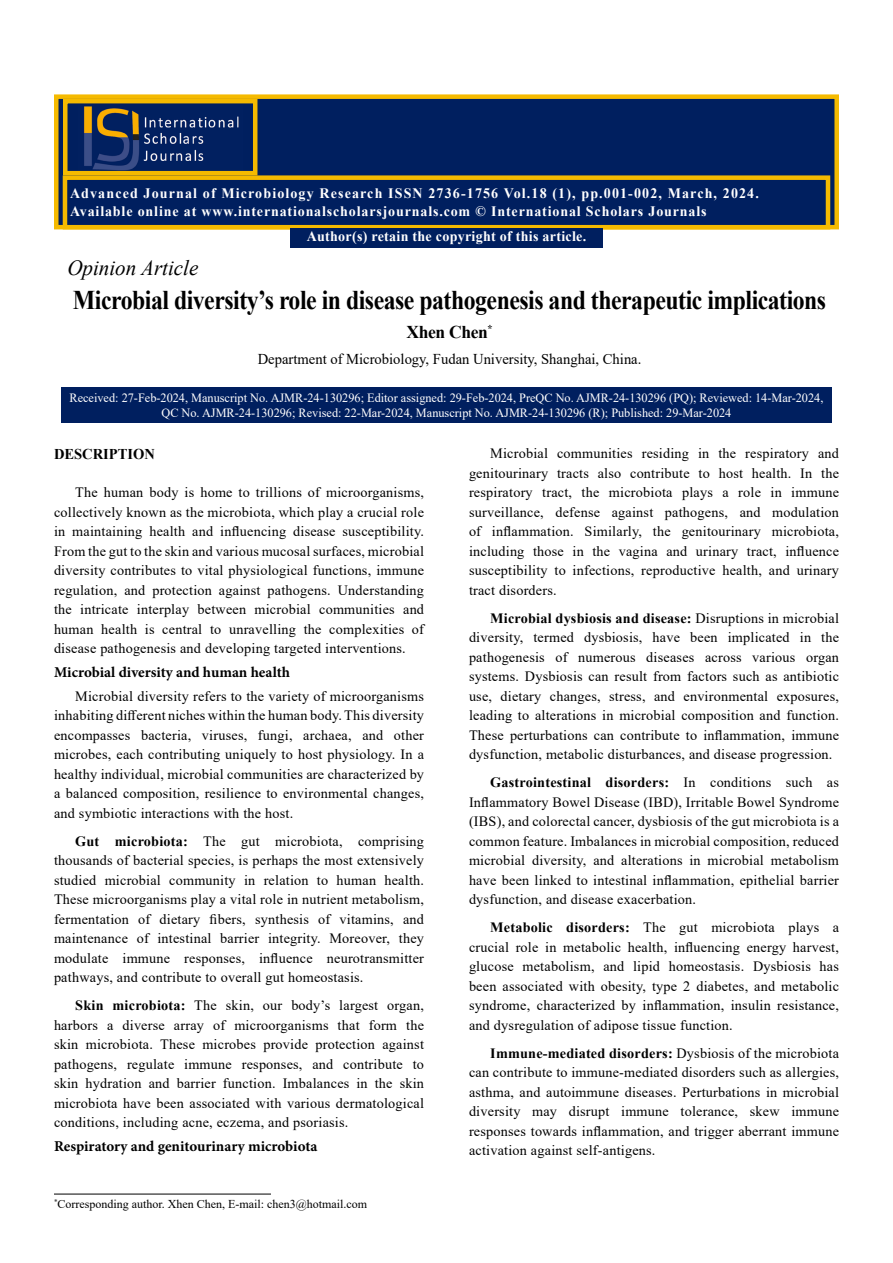
<style>
.page{position:relative;width:893px;height:1263px;background:#fff}
.page>*{position:absolute;margin:0;border:0;box-sizing:border-box;transform-origin:0 0}
.t1{font:700 27px "Times New Roman";letter-spacing:-.02em;color:#000;scale:.88 1}
.t2{font:italic 21.6px "Times New Roman";color:#000}
.t3{font:700 18px "Times New Roman";letter-spacing:-.02em;color:#000}
.t4{font:700 15px "Minion Pro";color:#000}
.t5{font:15px "Times New Roman";color:#000}
.t6{font:700 15px "Times New Roman";color:#000}
.t7{font:700 14.4px/17.2px "Times New Roman";letter-spacing:.06em;color:#fff}
.t8{font:700 14.4px "Times New Roman";letter-spacing:.02em;color:#fff}
.t9{font:14.25px/19.5px "Times New Roman";letter-spacing:.015em;color:#000;text-align:justify}
.t10{font:12.6px/15.1px "Times New Roman";color:#fff;text-align:center}
.t11{font:12px "Times New Roman";color:#000}
.s1{font-weight:700}
</style>
<div class="page">
<div style="left:54px;top:94px;width:785px;height:135px;background:#001f5f;border:4px solid #f5ba00"></div>
<div style="left:63px;top:175px;width:767px;height:54px;background:#001f5f;border:4px solid #f5ba00"></div>
<img style="left:84px;top:106px;width:155px;height:64px">
<div style="left:63px;top:99px;width:194px;height:76px;border:4px solid #f5ba00"></div>
<div style="left:290px;top:228px;width:313px;height:20px;background:#001f5f"></div>
<div style="left:61px;top:387px;width:771px;height:36px;background:#001f5f"></div>
<hr style="left:54px;top:1194px;width:217px;height:1px;background:#000">
<p class="t7" style="left:70px;top:184px;width:690px">Advanced Journal of Microbiology Research ISSN 2736-1756 Vol.18 (1), pp.001-002, March, 2024.<br>Available online at www.internationalscholarsjournals.com © International Scholars Journals</p>
<p class="t8" style="left:307px;top:225px;width:281px">Author(s) retain the copyright of this article.</p>
<p class="t2" style="left:67px;top:253px;width:133px">Opinion Article</p>
<p class="t1" style="left:73px;top:280px;width:857px">Microbial diversity’s role in disease pathogenesis and therapeutic implications</p>
<p class="t3" style="left:406px;top:319px;width:88px">Xhen Chen<sup>*</sup></p>
<p class="t5" style="left:258px;top:348px;width:385px">Department of Microbiology, Fudan University, Shanghai, China.</p>
<p class="t10" style="left:70px;top:389px;width:755px">Received: 27-Feb-2024, Manuscript No. AJMR-24-130296; Editor assigned: 29-Feb-2024, PreQC No. AJMR-24-130296 (PQ); Reviewed: 14-Mar-2024,<br>QC No. AJMR-24-130296; Revised: 22-Mar-2024, Manuscript No. AJMR-24-130296 (R); Published: 29-Mar-2024</p>
<p class="t6" style="left:54px;top:443px;width:103px">DESCRIPTION</p>
<p class="t9" style="left:54px;top:482px;width:372px;text-indent:21px">The human body is home to trillions of microorganisms, collectively known as the microbiota, which play a crucial role in maintaining health and influencing disease susceptibility.<br>From the gut to the skin and various mucosal surfaces, microbial diversity contributes to vital physiological functions, immune regulation, and protection against pathogens. Understanding the intricate interplay between microbial communities and human health is central to unravelling the complexities of disease pathogenesis and developing targeted interventions.</p>
<p class="t4" style="left:54px;top:662px;width:238px">Microbial diversity and human health</p>
<p class="t9" style="left:54px;top:686px;width:372px;text-indent:21px">Microbial diversity refers to the variety of microorganisms inhabiting different niches within the human body. This diversity encompasses bacteria, viruses, fungi, archaea, and other microbes, each contributing uniquely to host physiology. In a healthy individual, microbial communities are characterized by a balanced composition, resilience to environmental changes, and symbiotic interactions with the host.</p>
<p class="t9" style="left:54px;top:831px;width:372px;text-indent:21px"><span class="s1">Gut microbiota:</span> The gut microbiota, comprising thousands of bacterial species, is perhaps the most extensively studied microbial community in relation to human health.<br>These microorganisms play a vital role in nutrient metabolism, fermentation of dietary fibers, synthesis of vitamins, and maintenance of intestinal barrier integrity. Moreover, they modulate immune responses, influence neurotransmitter pathways, and contribute to overall gut homeostasis.</p>
<p class="t9" style="left:54px;top:995px;width:371px;text-indent:21px"><span class="s1">Skin microbiota:</span> The skin, our body’s largest organ, harbors a diverse array of microorganisms that form the skin microbiota. These microbes provide protection against pathogens, regulate immune responses, and contribute to skin hydration and barrier function. Imbalances in the skin microbiota have been associated with various dermatological conditions, including acne, eczema, and psoriasis.</p>
<p class="t4" style="left:54px;top:1136px;width:265px">Respiratory and genitourinary microbiota</p>
<p class="t9" style="left:469px;top:443px;width:372px;text-indent:21px">Microbial communities residing in the respiratory and genitourinary tracts also contribute to host health. In the respiratory tract, the microbiota plays a role in immune surveillance, defense against pathogens, and modulation of inflammation. Similarly, the genitourinary microbiota, including those in the vagina and urinary tract, influence susceptibility to infections, reproductive health, and urinary tract disorders.</p>
<p class="t9" style="left:469px;top:608px;width:372px;text-indent:21px"><span class="s1">Microbial dysbiosis and disease:</span> Disruptions in microbial diversity, termed dysbiosis, have been implicated in the pathogenesis of numerous diseases across various organ systems. Dysbiosis can result from factors such as antibiotic use, dietary changes, stress, and environmental exposures, leading to alterations in microbial composition and function.<br>These perturbations can contribute to inflammation, immune dysfunction, metabolic disturbances, and disease progression.</p>
<p class="t9" style="left:469px;top:772px;width:372px;text-indent:21px"><span class="s1">Gastrointestinal disorders:</span> In conditions such as Inflammatory Bowel Disease (IBD), Irritable Bowel Syndrome (IBS), and colorectal cancer, dysbiosis of the gut microbiota is a common feature. Imbalances in microbial composition, reduced microbial diversity, and alterations in microbial metabolism have been linked to intestinal inflammation, epithelial barrier dysfunction, and disease exacerbation.</p>
<p class="t9" style="left:469px;top:917px;width:372px;text-indent:21px"><span class="s1">Metabolic disorders:</span> The gut microbiota plays a crucial role in metabolic health, influencing energy harvest, glucose metabolism, and lipid homeostasis. Dysbiosis has been associated with obesity, type 2 diabetes, and metabolic syndrome, characterized by inflammation, insulin resistance, and dysregulation of adipose tissue function.</p>
<p class="t9" style="left:469px;top:1043px;width:372px;text-indent:21px"><span class="s1">Immune-mediated disorders:</span> Dysbiosis of the microbiota can contribute to immune-mediated disorders such as allergies, asthma, and autoimmune diseases. Perturbations in microbial diversity may disrupt immune tolerance, skew immune responses towards inflammation, and trigger aberrant immune activation against self-antigens.</p>
<p class="t11" style="left:54px;top:1196px;width:315px"><sup>*</sup>Corresponding author. Xhen Chen, E-mail: chen3@hotmail.com</p>
</div>
